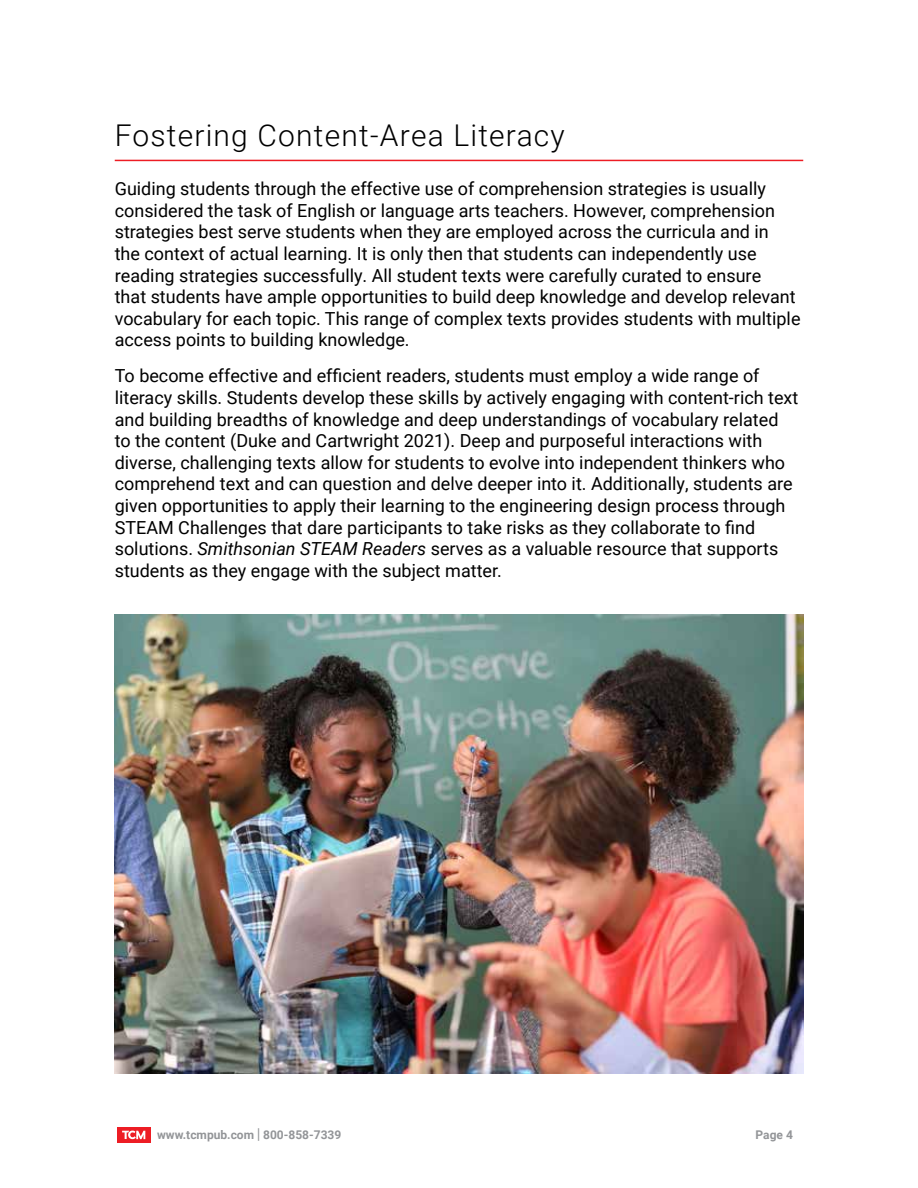
<style>
.page{position:relative;width:918px;height:1188px;background:#fff}
.page>*{position:absolute;margin:0;border:0;box-sizing:border-box;transform-origin:0 0}
.t1{font:300 30px "Roboto";letter-spacing:.04em;color:#000}
.t2{font:18px/21.6px "Roboto";color:#000}
.t3{font:700 12px "Roboto";color:#939598}
.s1{font-style:italic}
.s2{font-size:15px}
</style>
<div class="page">
<div style="left:117px;top:1127px;width:34px;height:16px;background:#ed1d24"></div>
<svg style="left:122px;top:1131px;width:23px;height:8px"></svg>
<hr style="left:115px;top:160px;width:688px;height:1px;background:#ed1d24">
<img style="left:115px;top:614px;width:688px;height:459px">
<h1 class="t1" style="left:115px;top:115px;width:452px">Fostering Content-Area Literacy</h1>
<p class="t2" style="left:115px;top:177px;width:687px">Guiding students through the effective use of comprehension strategies is usually considered the task of English or language arts teachers. However, comprehension strategies best serve students when they are employed across the curricula and in<br>the context of actual learning. It is only then that students can independently use reading strategies successfully. All student texts were carefully curated to ensure<br>that students have ample opportunities to build deep knowledge and develop relevant vocabulary for each topic. This range of complex texts provides students with multiple access points to building knowledge.</p>
<p class="t2" style="left:115px;top:365px;width:685px">To become effective and efficient readers, students must employ a wide range of literacy skills. Students develop these skills by actively engaging with content-rich text and building breadths of knowledge and deep understandings of vocabulary related to the content (Duke and Cartwright 2021). Deep and purposeful interactions with diverse, challenging texts allow for students to evolve into independent thinkers who comprehend text and can question and delve deeper into it. Additionally, students are given opportunities to apply their learning to the engineering design process through STEAM Challenges that dare participants to take risks as they collaborate to find solutions. <span class="s1">Smithsonian STEAM Readers</span> serves as a valuable resource that supports students as they engage with the subject matter.</p>
<p class="t3" style="left:157px;top:1126px;width:186px">www.tcmpub.com <span class="s2">|</span> 800-858-7339</p>
<p class="t3" style="left:756px;top:1126px;width:39px">Page 4</p>
</div>
